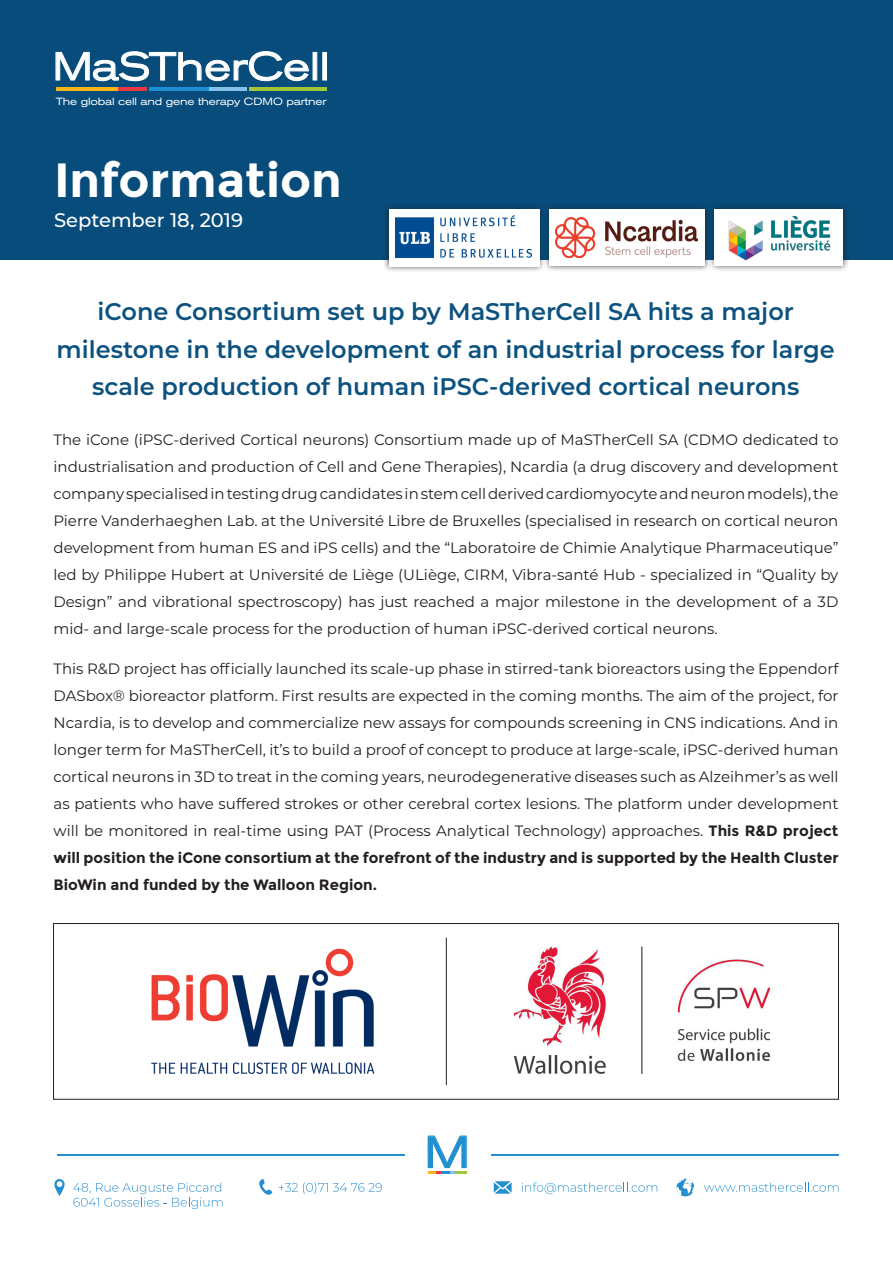
<style>
.page{position:relative;width:893px;height:1263px;background:#fff}
.page>*{position:absolute;margin:0;border:0;box-sizing:border-box;transform-origin:0 0}
.t1{font:700 48px "Montserrat";color:#fff}
.t2{font:expanded 44.7px "Akzidenz Grotesk BE";color:#208fcf}
.t3{font:expanded 39.15px "Akzidenz Grotesk BE";color:#fff}
.t4{font:600 24px/37.5px "Montserrat";color:#0d527f;text-align:center}
.t5{font:500 19.5px "Montserrat";color:#fff}
.t6{font:15px/27px "Montserrat";color:#231f20;text-align:justify}
.t7{font:expanded 10.35px "Akzidenz Grotesk BE";letter-spacing:-.02em;color:#fff}
.s1{font-weight:700}
</style>
<div class="page">
<div style="left:0;top:0;width:893px;height:259px;background:#074c7b"></div>
<svg style="left:56px;top:51px;width:253px;height:30px"></svg>
<div style="left:323px;top:52px;width:4px;height:28px;border:1px solid #fff"></div>
<hr style="left:56px;top:87px;width:62px;height:4px;background:#f8b617">
<hr style="left:118px;top:87px;width:29px;height:4px;background:#e93945">
<hr style="left:149px;top:87px;width:61px;height:4px;background:#208fcf">
<hr style="left:210px;top:87px;width:37px;height:4px;background:#86c1e9">
<hr style="left:249px;top:87px;width:78px;height:4px;background:#a0c63a">
<img style="left:151px;top:948px;width:224px;height:126px">
<hr style="left:446px;top:938px;width:1px;height:147px;background:#231f20">
<div style="left:53px;top:923px;width:786px;height:177px;border:1px solid #231f20"></div>
<div style="left:543px;top:203px;width:168px;height:69px;background:#231f20;opacity:.75"></div>
<div style="left:549px;top:209px;width:156px;height:57px;background:#fff"></div>
<img style="left:555px;top:218px;width:142px;height:39px">
<div style="left:383px;top:203px;width:163px;height:70px;background:#231f20;opacity:.75"></div>
<div style="left:389px;top:209px;width:151px;height:57px;background:#fff"></div>
<img style="left:395px;top:216px;width:137px;height:41px">
<div style="left:708px;top:203px;width:142px;height:69px;background:#231f20;opacity:.75"></div>
<div style="left:714px;top:209px;width:129px;height:57px;background:#fff"></div>
<img style="left:729px;top:216px;width:101px;height:44px">
<svg style="left:73px;top:1182px;width:149px;height:27px"></svg>
<svg style="left:704px;top:1182px;width:134px;height:10px"></svg>
<svg style="left:522px;top:1182px;width:135px;height:12px"></svg>
<svg style="left:279px;top:1182px;width:103px;height:12px"></svg>
<hr style="left:491px;top:1154px;width:347px;height:1px;background:#258ece">
<svg style="left:54px;top:1179px;width:11px;height:17px"></svg>
<svg style="left:494px;top:1181px;width:18px;height:13px"></svg>
<svg style="left:259px;top:1179px;width:13px;height:16px"></svg>
<svg style="left:676px;top:1178px;width:18px;height:18px"></svg>
<hr style="left:57px;top:1154px;width:348px;height:1px;background:#258ece">
<svg style="left:428px;top:1135px;width:39px;height:39px"></svg>
<img style="left:512px;top:945px;width:260px;height:129px">
<p class="t3" style="left:53px;top:44px;width:278px">MaSTherCell</p>
<p class="t7" style="left:56px;top:95px;width:272px">The global cell and gene therapy CDMO partner</p>
<p class="t1" style="left:54px;top:152px;width:289px">Information</p>
<p class="t5" style="left:54px;top:207px;width:191px">September 18, 2019</p>
<p class="t4" style="left:57px;top:292px;width:780px">iCone Consortium set up by MaSTherCell SA hits a major milestone in the development of an industrial process for large scale production of human iPSC-derived cortical neurons</p>
<p class="t6" style="left:54px;top:426px;width:786px">The iCone (iPSC-derived Cortical neurons) Consortium made up of MaSTherCell SA (CDMO dedicated to industrialisation and production of Cell and Gene Therapies), Ncardia (a drug discovery and development company specialised in testing drug candidates in stem cell derived cardiomyocyte and neuron models), the Pierre Vanderhaeghen Lab. at the Université Libre de Bruxelles (specialised in research on cortical neuron development from human ES and iPS cells) and the “Laboratoire de Chimie Analytique Pharmaceutique” led by Philippe Hubert at Université de Liège (ULiège, CIRM, Vibra-santé Hub - specialized in “Quality by Design” and vibrational spectroscopy) has just reached a major milestone in the development of a 3D mid- and large-scale process for the production of human iPSC-derived cortical neurons.</p>
<p class="t6" style="left:54px;top:654px;width:786px">This R&amp;D project has officially launched its scale-up phase in stirred-tank bioreactors using the Eppendorf DASbox® bioreactor platform. First results are expected in the coming months. The aim of the project, for Ncardia, is to develop and commercialize new assays for compounds screening in CNS indications. And in longer term for MaSTherCell, it’s to build a proof of concept to produce at large-scale, iPSC-derived human cortical neurons in 3D to treat in the coming years, neurodegenerative diseases such as Alzeihmer’s as well as patients who have suffered strokes or other cerebral cortex lesions. The platform under development will be monitored in real-time using PAT (Process Analytical Technology) approaches. <span class="s1">This R&amp;D project will position the iCone consortium at the forefront of the industry and is supported by the Health Cluster BioWin and funded by the Walloon Region.</span></p>
<p class="t2" style="left:424px;top:1126px;width:46px">M</p>
</div>
